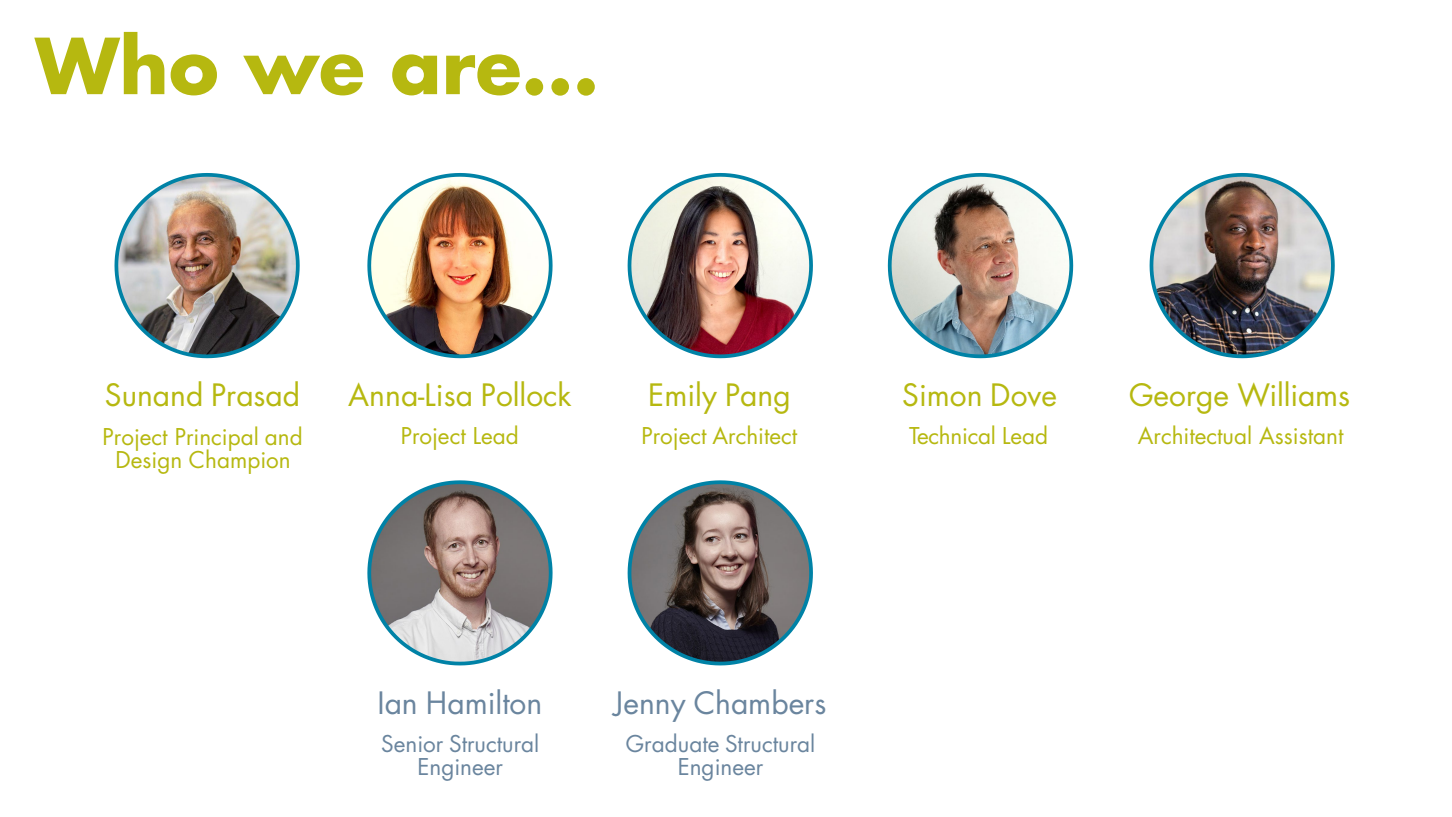
<style>
.page{position:relative;width:1452px;height:817px;background:#fff}
.page>*{position:absolute;margin:0;border:0;box-sizing:border-box;transform-origin:0 0}
.t1{font:700 75px "Futura Std";color:#b6b810}
.t2{font:30px "Futura Std";color:#b6b810}
.t3{font:30px "Futura Std";color:#6a859e}
.t4{font:22.5px/22.5px "Futura Std";color:#b6b810;text-align:center}
.t5{font:22.5px/22.5px "Futura Std";color:#6a859e;text-align:center}
</style>
<div class="page">
<img style="left:367px;top:173px;width:186px;height:186px">
<img style="left:114px;top:173px;width:186px;height:186px">
<img style="left:627px;top:173px;width:186px;height:186px">
<svg style="left:367px;top:480px;width:186px;height:186px"></svg>
<svg style="left:627px;top:480px;width:186px;height:186px"></svg>
<img style="left:1149px;top:173px;width:186px;height:186px">
<img style="left:887px;top:173px;width:187px;height:186px">
<h2 class="t1" style="left:35px;top:16px;width:565px">Who we are...</h2>
<p class="t2" style="left:105px;top:376px;width:197px">Sunand Prasad</p>
<p class="t4" style="left:103px;top:426px;width:202px">Project Principal and<br>Design Champion</p>
<p class="t2" style="left:348px;top:376px;width:225px">Anna-Lisa Pollock</p>
<p class="t4" style="left:401px;top:425px;width:120px">Project Lead</p>
<p class="t2" style="left:648px;top:376px;width:144px">Emily Pang</p>
<p class="t4" style="left:641px;top:425px;width:157px">Project Architect</p>
<p class="t2" style="left:902px;top:376px;width:156px">Simon Dove</p>
<p class="t4" style="left:909px;top:425px;width:140px">Technical Lead</p>
<p class="t2" style="left:1128px;top:376px;width:222px">George Williams</p>
<p class="t4" style="left:1137px;top:425px;width:207px">Architectual Assistant</p>
<p class="t3" style="left:377px;top:683px;width:166px">Ian Hamilton</p>
<p class="t5" style="left:381px;top:733px;width:160px">Senior Structural<br>Engineer</p>
<p class="t3" style="left:614px;top:683px;width:214px">Jenny Chambers</p>
<p class="t5" style="left:626px;top:733px;width:191px">Graduate Structural<br>Engineer</p>
</div>
